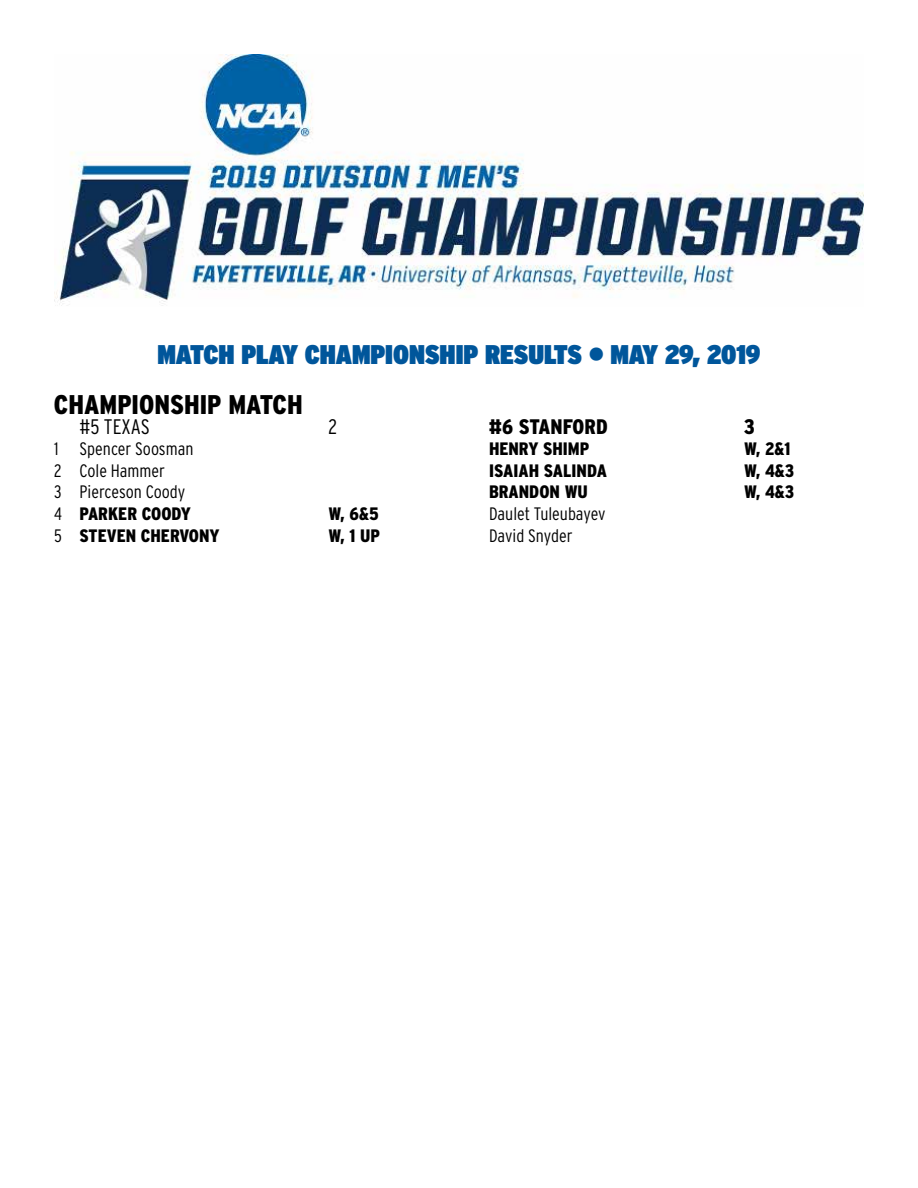
<style>
.page{position:relative;width:918px;height:1188px;background:#fff}
.page>*{position:absolute;margin:0;border:0;box-sizing:border-box;transform-origin:0 0}
.t1{font:900 condensed 27px "Interstate";color:#00569b}
.t2{font:900 condensed 27px "Interstate";color:#000}
.t3{font:900 condensed 21px "Interstate";color:#000}
.t4{font:300 condensed 21px "Interstate";color:#000}
.t5{font:900 condensed 18px "Interstate";color:#000}
.t6{font:300 condensed 18px "Interstate";color:#000}
.s1{font-weight:300}
</style>
<div class="page">
<img style="left:54px;top:54px;width:810px;height:252px">
<h1 class="t1" style="left:157px;top:338px;width:605px">MATCH PLAY CHAMPIONSHIP RESULTS • MAY 29, 2019</h1>
<h1 class="t2" style="left:54px;top:388px;width:250px">CHAMPIONSHIP MATCH</h1>
<p class="t4" style="left:79px;top:413px;width:72px">#5 TEXAS</p>
<p class="t4" style="left:328px;top:413px;width:10px">2</p>
<p class="t3" style="left:489px;top:413px;width:120px">#6 STANFORD</p>
<p class="t3" style="left:744px;top:413px;width:13px">3</p>
<p class="t6" style="left:54px;top:438px;width:141px">1 Spencer Soosman</p>
<p class="t5" style="left:489px;top:438px;width:102px">HENRY SHIMP</p>
<p class="t5" style="left:744px;top:438px;width:48px">W, 2&amp;1</p>
<p class="t6" style="left:54px;top:459px;width:112px">2 Cole Hammer</p>
<p class="t5" style="left:489px;top:459px;width:119px">ISAIAH SALINDA</p>
<p class="t5" style="left:744px;top:459px;width:52px">W, 4&amp;3</p>
<p class="t6" style="left:54px;top:481px;width:133px">3 Pierceson Coody</p>
<p class="t5" style="left:489px;top:481px;width:100px">BRANDON WU</p>
<p class="t5" style="left:744px;top:481px;width:52px">W, 4&amp;3</p>
<p class="t5" style="left:54px;top:503px;width:139px"><span class="s1">4</span> PARKER COODY</p>
<p class="t5" style="left:329px;top:503px;width:52px">W, 6&amp;5</p>
<p class="t6" style="left:489px;top:503px;width:118px">Daulet Tuleubayev</p>
<p class="t5" style="left:54px;top:524px;width:167px"><span class="s1">5</span> STEVEN CHERVONY</p>
<p class="t5" style="left:329px;top:524px;width:53px">W, 1 UP</p>
<p class="t6" style="left:489px;top:524px;width:85px">David Snyder</p>
</div>
